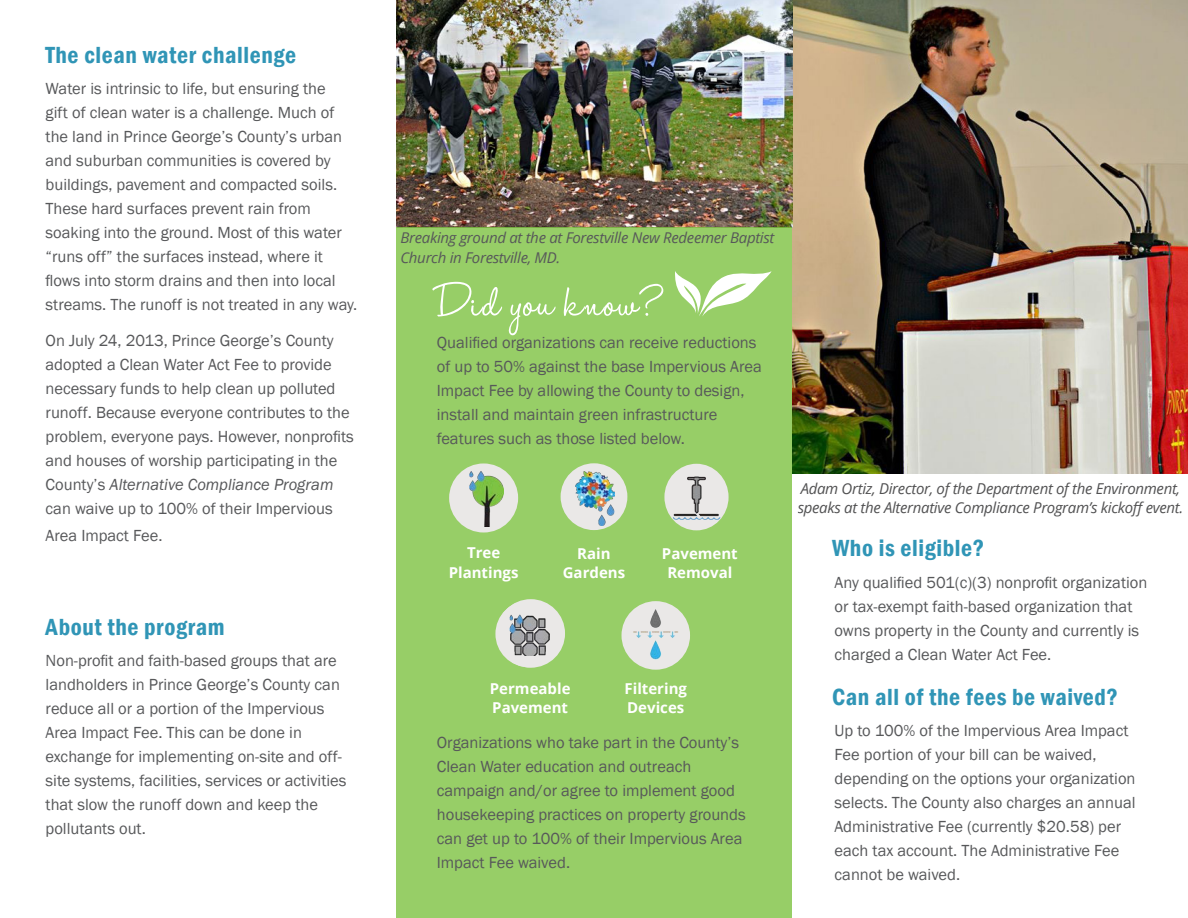
<style>
.page{position:relative;width:1188px;height:918px;background:#fff}
.page>*{position:absolute;margin:0;border:0;box-sizing:border-box;transform-origin:0 0}
.Chapter_-_Subheading{font:54px "Halo Handletter";letter-spacing:.025em;color:#fff}
.t1{font:600 condensed 24px "Franklin Gothic";letter-spacing:.025em;color:#3095b6}
.Chapter_-_Body{font:16.5px/24px "Franklin Gothic";color:#57585a}
.t2{font:italic 15px/19.5px "Open Sans";letter-spacing:-.02em;color:#3e3e3f}
.Text{font:700 15px/19.5px "Open Sans";color:#fff;text-align:center}
.t3{font:italic 14.85px/19.5px "Open Sans";letter-spacing:-.02em;color:#57585a}
.s1{font-style:italic}
</style>
<div class="page">
<img style="left:792px;top:0;width:396px;height:473px">
<img style="left:396px;top:0;width:396px;height:227px">
<div style="left:796px;top:481px;width:389px;height:37px;border:2px solid #fff;border-radius:4px"></div>
<div style="left:396px;top:227px;width:396px;height:691px;background:#97ce67"></div>
<div style="left:561px;top:463px;width:66px;height:67px;background:#eae8e7;border-radius:50%"></div>
<img style="left:576px;top:471px;width:38px;height:54px">
<div style="left:449px;top:463px;width:69px;height:70px;background:#eae8e7;border-radius:50%"></div>
<img style="left:470px;top:471px;width:33px;height:55px">
<div style="left:664px;top:464px;width:65px;height:66px;background:#eae8e7;border-radius:50%"></div>
<img style="left:673px;top:477px;width:47px;height:42px">
<svg style="left:497px;top:599px;width:68px;height:69px"></svg>
<div style="left:495px;top:601px;width:67px;height:66px;background:#eae8e7;border-radius:50%"></div>
<img style="left:509px;top:614px;width:40px;height:42px">
<div style="left:622px;top:601px;width:68px;height:69px;background:#eae8e7;border-radius:50%"></div>
<img style="left:633px;top:608px;width:45px;height:51px">
<svg style="left:675px;top:271px;width:97px;height:45px"></svg>
<p class="t1" style="left:46px;top:39px;width:252px">The clean water challenge</p>
<p class="Chapter_-_Body" style="left:46px;top:77px;width:313px">Water is intrinsic to life, but ensuring the<br>gift of clean water is a challenge. Much of the land in Prince George’s County’s urban and suburban communities is covered by buildings, pavement and compacted soils.<br>These hard surfaces prevent rain from soaking into the ground. Most of this water “runs off” the surfaces instead, where it flows into storm drains and then into local streams. The runoff is not treated in any way.</p>
<p class="Chapter_-_Body" style="left:46px;top:329px;width:310px">On July 24, 2013, Prince George’s County adopted a Clean Water Act Fee to provide necessary funds to help clean up polluted runoff. Because everyone contributes to the problem, everyone pays. However, nonprofits and houses of worship participating in the County’s <span class="s1">Alternative Compliance Program </span>can waive up to 100% of their Impervious</p>
<p class="Chapter_-_Body" style="left:46px;top:524px;width:118px">Area Impact Fee.</p>
<p class="t1" style="left:46px;top:611px;width:181px">About the program</p>
<p class="Chapter_-_Body" style="left:46px;top:649px;width:302px">Non-profit and faith-based groups that are landholders in Prince George’s County can reduce all or a portion of the Impervious Area Impact Fee. This can be done in exchange for implementing on-site and off&shy;site systems, facilities, services or activities that slow the runoff down and keep the pollutants out.</p>
<p class="t3" style="left:400px;top:228px;width:375px">Breaking ground at the at Forestville New Redeemer Baptist<br>Church in Forestville, MD.</p>
<p class="Chapter_-_Subheading" style="left:435px;top:273px;width:231px">Did you know?</p>
<p class="Chapter_-_Body" style="left:437px;top:331px;width:326px">Qualified organizations can receive reductions of up to 50% against the base Impervious Area Impact Fee by allowing the County to design, install and maintain green infrastructure features such as those listed below.</p>
<p class="Text" style="left:449px;top:543px;width:71px">Tree<br>Plantings</p>
<p class="Text" style="left:563px;top:543px;width:64px">Rain<br>Gardens</p>
<p class="Text" style="left:662px;top:543px;width:77px">Pavement<br>Removal</p>
<p class="Text" style="left:490px;top:678px;width:82px;text-align:left">Permeable<br>Pavement</p>
<p class="Text" style="left:625px;top:678px;width:64px;text-align:left">Filtering<br>Devices</p>
<p class="Chapter_-_Body" style="left:437px;top:731px;width:310px">Organizations who take part in the County’s Clean Water education and outreach campaign and/or agree to implement good housekeeping practices on property grounds can get up to 100% of their Impervious Area Impact Fee waived.</p>
<p class="t2" style="left:798px;top:478px;width:387px">Adam Ortiz, Director, of the Department of the Environment, speaks at the Alternative Compliance Program’s kickoff event.</p>
<p class="t1" style="left:832px;top:532px;width:153px">Who is eligible?</p>
<p class="Chapter_-_Body" style="left:835px;top:571px;width:314px">Any qualified 501(c)(3) nonprofit organization or tax-exempt faith-based organization that owns property in the County and currently is charged a Clean Water Act Fee.</p>
<p class="t1" style="left:832px;top:681px;width:287px">Can all of the fees be waived?</p>
<p class="Chapter_-_Body" style="left:835px;top:719px;width:303px">Up to 100% of the Impervious Area Impact Fee portion of your bill can be waived, depending on the options your organization selects. The County also charges an annual Administrative Fee (currently $20.58) per each tax account. The Administrative Fee cannot be waived.</p>
</div>
